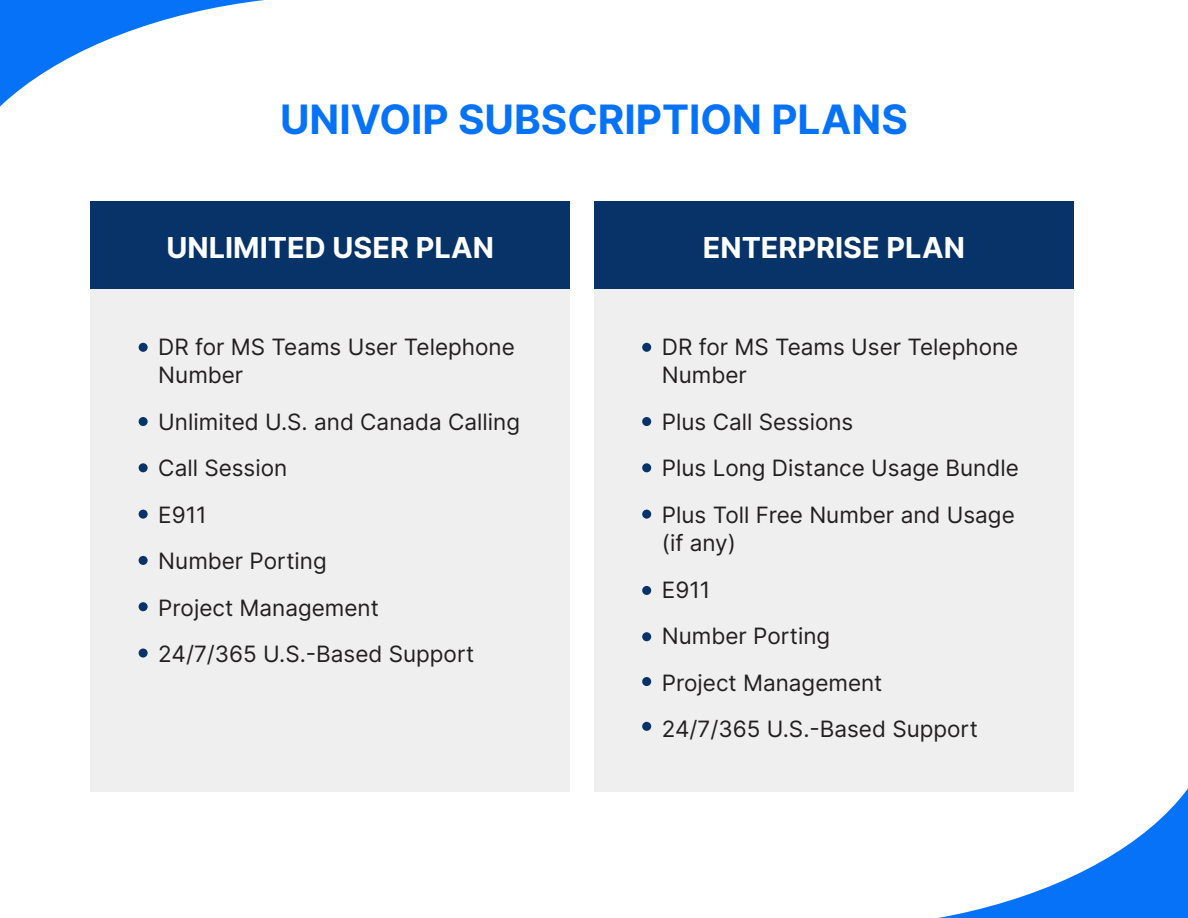
<style>
.page{position:relative;width:1188px;height:918px;background:#fff}
.page>*{position:absolute;margin:0;border:0;box-sizing:border-box;transform-origin:0 0}
.t1{font:700 40.5px "Inter";color:#0572f8}
.t2{font:700 28.8px "Inter";color:#fff}
.t3{font:22.5px/46.5px "Inter";color:#231f20}
</style>
<div class="page">
<svg style="left:408px;top:788px;width:780px;height:130px"></svg>
<svg style="left:0;top:0;width:264px;height:107px"></svg>
<div style="left:90px;top:201px;width:480px;height:590px;background:#efefef"></div>
<div style="left:90px;top:201px;width:480px;height:88px;background:#073368"></div>
<div style="left:139px;top:343px;width:9px;height:9px;background:#073368;border-radius:50%"></div>
<div style="left:139px;top:417px;width:9px;height:9px;background:#073368;border-radius:50%"></div>
<div style="left:139px;top:463px;width:9px;height:9px;background:#073368;border-radius:50%"></div>
<div style="left:139px;top:510px;width:9px;height:9px;background:#073368;border-radius:50%"></div>
<div style="left:139px;top:556px;width:9px;height:9px;background:#073368;border-radius:50%"></div>
<div style="left:139px;top:602px;width:9px;height:9px;background:#073368;border-radius:50%"></div>
<div style="left:139px;top:649px;width:9px;height:9px;background:#073368;border-radius:50%"></div>
<div style="left:594px;top:201px;width:480px;height:590px;background:#efefef"></div>
<div style="left:594px;top:201px;width:480px;height:88px;background:#073368"></div>
<div style="left:642px;top:343px;width:9px;height:9px;background:#073368;border-radius:50%"></div>
<div style="left:642px;top:417px;width:9px;height:9px;background:#073368;border-radius:50%"></div>
<div style="left:642px;top:463px;width:9px;height:9px;background:#073368;border-radius:50%"></div>
<div style="left:642px;top:510px;width:9px;height:9px;background:#073368;border-radius:50%"></div>
<div style="left:642px;top:586px;width:9px;height:9px;background:#073368;border-radius:50%"></div>
<div style="left:642px;top:632px;width:9px;height:9px;background:#073368;border-radius:50%"></div>
<div style="left:642px;top:677px;width:9px;height:9px;background:#073368;border-radius:50%"></div>
<div style="left:642px;top:722px;width:9px;height:9px;background:#073368;border-radius:50%"></div>
<h1 class="t1" style="left:280px;top:89px;width:629px">UNIVOIP SUBSCRIPTION PLANS</h1>
<p class="t2" style="left:167px;top:226px;width:329px">UNLIMITED USER PLAN</p>
<p class="t3" style="left:158px;top:332px;width:358px;line-height:28.5px">DR for MS Teams User Telephone<br>Number</p>
<p class="t3" style="left:158px;top:398px;width:363px">Unlimited U.S. and Canada Calling<br>Call Session<br>E911<br>Number Porting<br>Project Management<br>24/7/365 U.S.-Based Support</p>
<p class="t2" style="left:703px;top:226px;width:264px">ENTERPRISE PLAN</p>
<p class="t3" style="left:662px;top:332px;width:358px;line-height:28.5px">DR for MS Teams User Telephone<br>Number</p>
<p class="t3" style="left:662px;top:398px;width:358px">Plus Call Sessions<br>Plus Long Distance Usage Bundle<br>Plus Toll Free Number and Usage</p>
<p class="t3" style="left:662px;top:519px;width:318px">(if any)<br>E911<br>Number Porting<br>Project Management<br>24/7/365 U.S.-Based Support</p>
</div>
